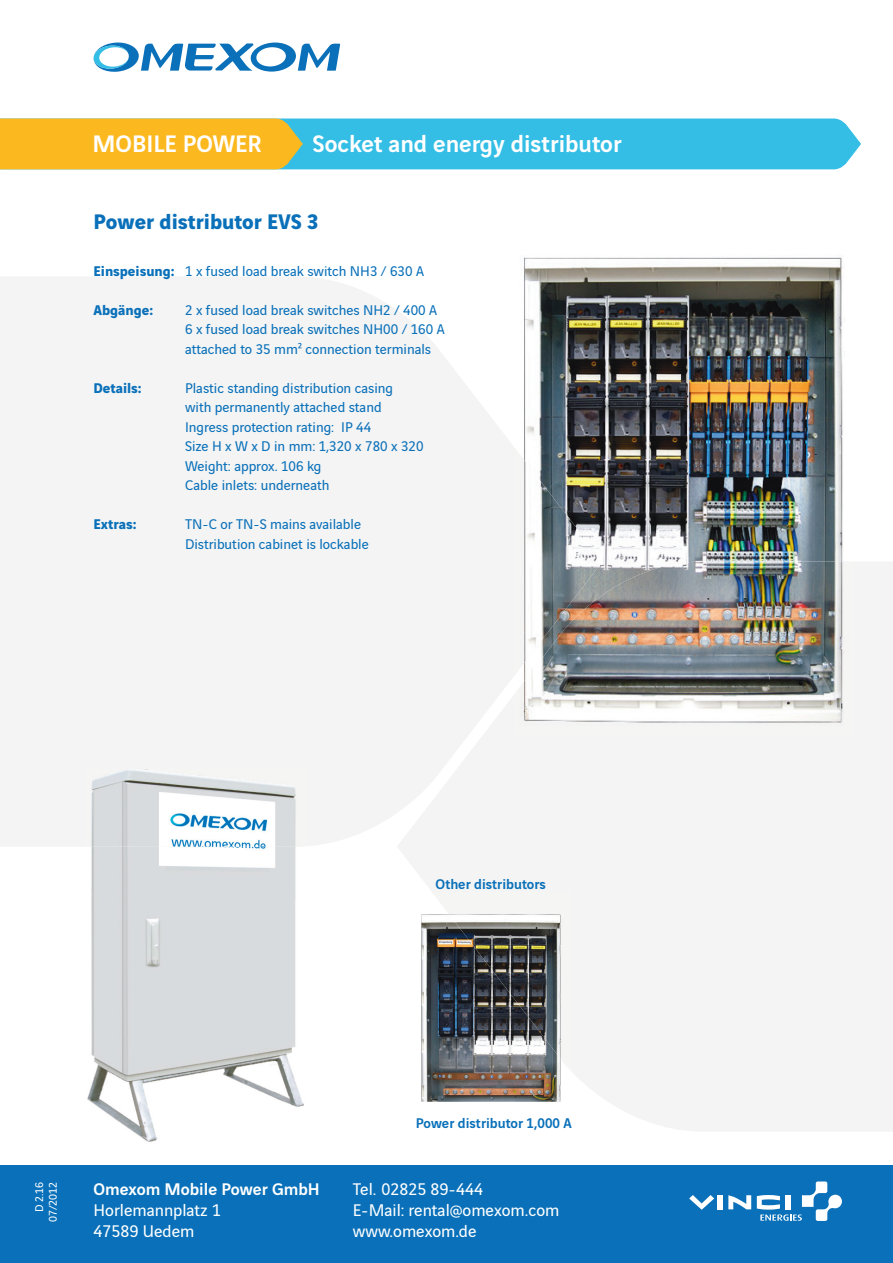
<style>
.page{position:relative;width:893px;height:1263px;background:#fff}
.page>*{position:absolute;margin:0;border:0;box-sizing:border-box;transform-origin:0 0}
.t1{font:500 25.5px "Vinci Sans";color:#fff}
.t2{font:700 22.5px "Vinci Sans";color:#0970b9}
.t3{font:18px/21px "Vinci Sans";color:#fff}
.t4{font:500 18px "Vinci Sans";color:#fff}
.t5{font:15px/19.5px "Vinci Sans";color:#0970b9}
.t6{font:500 15px "Vinci Sans";color:#0970b9}
.t7{font:700 15px "Vinci Sans";color:#0970b9}
.t8{font:12px/13.5px "Vinci Sans";color:#fff;text-align:right}
.s1{font-weight:700}
</style>
<div class="page">
<div style="left:0;top:277px;width:514px;height:569px;background:#f4f4f4"></div>
<div style="left:397px;top:561px;width:496px;height:570px;background:#f4f4f4"></div>
<img style="left:524px;top:257px;width:319px;height:304px">
<img style="left:514px;top:447px;width:88px;height:114px">
<img style="left:514px;top:561px;width:341px;height:176px">
<img style="left:408px;top:891px;width:164px;height:211px">
<img style="left:431px;top:891px;width:141px;height:181px">
<svg style="left:93px;top:42px;width:247px;height:30px"></svg>
<svg style="left:0;top:119px;width:861px;height:50px;background:#7abca2"></svg>
<div style="left:0;top:1165px;width:893px;height:98px;background:#0970b9"></div>
<div style="left:718px;top:1195px;width:5px;height:14px;background:#fff"></div>
<svg style="left:728px;top:1195px;width:23px;height:14px"></svg>
<svg style="left:689px;top:1195px;width:25px;height:15px"></svg>
<svg style="left:757px;top:1181px;width:85px;height:40px"></svg>
<img style="left:85px;top:769px;width:222px;height:373px">
<h1 class="t1" style="left:92px;top:124px;width:171px">MOBILE POWER</h1>
<h1 class="t1" style="left:313px;top:124px;width:311px">Socket and energy distributor</h1>
<h2 class="t2" style="left:94px;top:204px;width:226px">Power distributor EVS 3</h2>
<p class="t5" style="left:94px;top:260px;width:332px"><span class="s1">Einspeisung:</span> 1 x fused load break switch NH3 / 630 A</p>
<p class="t7" style="left:94px;top:298px;width:61px">Abgänge:</p>
<p class="t5" style="left:185px;top:299px;width:261px">2 x fused load break switches NH2 / 400 A<br>6 x fused load break switches NH00 / 160 A attached to 35 mm² connection terminals</p>
<p class="t7" style="left:94px;top:376px;width:50px">Details:</p>
<p class="t5" style="left:185px;top:377px;width:240px">Plastic standing distribution casing<br>with permanently attached stand<br>Ingress protection rating: IP 44<br>Size H x W x D in mm: 1,320 x 780 x 320<br>Weight: approx. 106 kg<br>Cable inlets: underneath</p>
<p class="t7" style="left:94px;top:512px;width:45px">Extras:</p>
<p class="t5" style="left:185px;top:513px;width:185px">TN-C or TN-S mains available<br>Distribution cabinet is lockable</p>
<p class="t6" style="left:436px;top:872px;width:112px">Other distributors</p>
<p class="t6" style="left:416px;top:1111px;width:158px">Power distributor 1,000 A</p>
<p class="t8" style="left:31px;top:1222px;width:42px;rotate:-90deg">D 2.16<br>07/2012</p>
<p class="t3" style="left:353px;top:1177px;width:208px">Tel. 02825 89-444<br>E-Mail: rental@omexom.com www.omexom.de</p>
<p class="t4" style="left:94px;top:1175px;width:228px">Omexom Mobile Power GmbH</p>
<p class="t3" style="left:94px;top:1198px;width:129px">Horlemannplatz 1<br>47589 Uedem</p>
</div>
